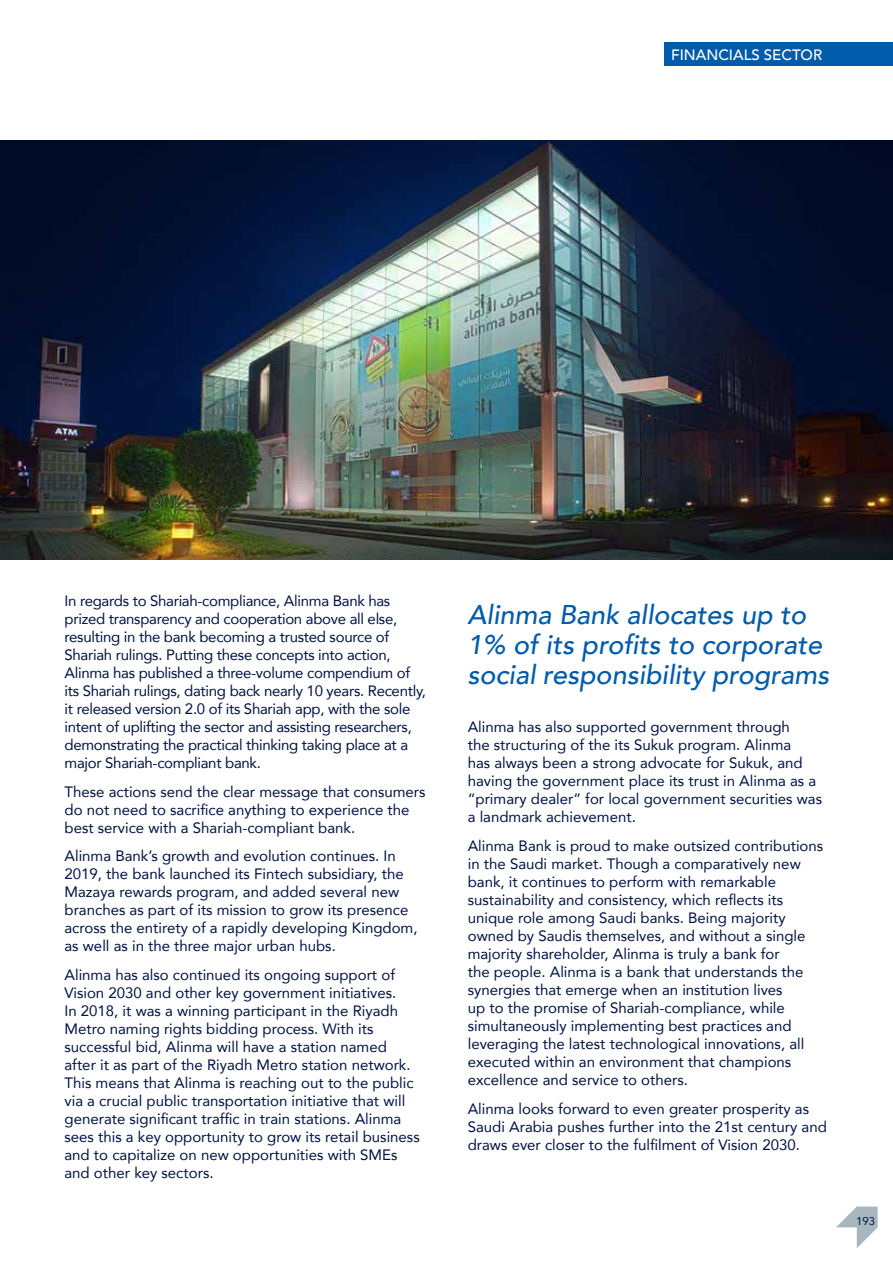
<style>
.page{position:relative;width:893px;height:1263px;background:#fff}
.page>*{position:absolute;margin:0;border:0;box-sizing:border-box;transform-origin:0 0}
.t1{font:italic 500 27px/30px "Avenir";color:#005baa}
.t2{font:15px/18px "Avenir";color:#001344}
.t3{font:15px/18px "Avenir";letter-spacing:-.02em;color:#001344}
.t4{font:500 15px "Avenir";color:#fff}
.t5{font:11.25px "Avenir";color:#001344}
</style>
<div class="page">
<svg style="left:836px;top:1206px;width:42px;height:42px"></svg>
<img style="left:1px;top:140px;width:892px;height:419px">
<div style="left:665px;top:43px;width:228px;height:23px;background:#005baa"></div>
<p class="t4" style="left:671px;top:42px;width:153px">FINANCIALS SECTOR</p>
<p class="t3" style="left:65px;top:591px;width:363px">In regards to Shariah-compliance, Alinma Bank has prized transparency and cooperation above all else, resulting in the bank becoming a trusted source of Shariah rulings. Putting these concepts into action, Alinma has published a three-volume compendium of its Shariah rulings, dating back nearly 10 years. Recently, it released version 2.0 of its Shariah app, with the sole intent of uplifting the sector and assisting researchers, demonstrating the practical thinking taking place at a major Shariah-compliant bank.</p>
<p class="t2" style="left:65px;top:782px;width:363px">These actions send the clear message that consumers do not need to sacrifice anything to experience the best service with a Shariah-compliant bank.</p>
<p class="t2" style="left:65px;top:847px;width:355px">Alinma Bank’s growth and evolution continues. In 2019, the bank launched its Fintech subsidiary, the Mazaya rewards program, and added several new branches as part of its mission to grow its presence across the entirety of a rapidly developing Kingdom, as well as in the three major urban hubs.</p>
<p class="t2" style="left:65px;top:965px;width:357px">Alinma has also continued its ongoing support of Vision 2030 and other key government initiatives.<br>In 2018, it was a winning participant in the Riyadh Metro naming rights bidding process. With its successful bid, Alinma will have a station named after it as part of the Riyadh Metro station network.<br>This means that Alinma is reaching out to the public via a crucial public transportation initiative that will generate significant traffic in train stations. Alinma sees this a key opportunity to grow its retail business and to capitalize on new opportunities with SMEs and other key sectors.</p>
<h1 class="t1" style="left:467px;top:600px;width:363px">Alinma Bank allocates up to<br>1% of its profits to corporate social responsibility programs</h1>
<p class="t2" style="left:468px;top:718px;width:356px">Alinma has also supported government through<br>the structuring of the its Sukuk program. Alinma<br>has always been a strong advocate for Sukuk, and having the government place its trust in Alinma as a “primary dealer” for local government securities was a landmark achievement.</p>
<p class="t2" style="left:468px;top:836px;width:357px">Alinma Bank is proud to make outsized contributions in the Saudi market. Though a comparatively new bank, it continues to perform with remarkable sustainability and consistency, which reflects its unique role among Saudi banks. Being majority owned by Saudis themselves, and without a single majority shareholder, Alinma is truly a bank for<br>the people. Alinma is a bank that understands the synergies that emerge when an institution lives<br>up to the promise of Shariah-compliance, while simultaneously implementing best practices and leveraging the latest technological innovations, all executed within an environment that champions excellence and service to others.</p>
<p class="t2" style="left:468px;top:1099px;width:361px">Alinma looks forward to even greater prosperity as<br>Saudi Arabia pushes further into the 21st century and draws ever closer to the fulfilment of Vision 2030.</p>
<p class="t5" style="left:856px;top:1212px;width:20px">193</p>
</div>
